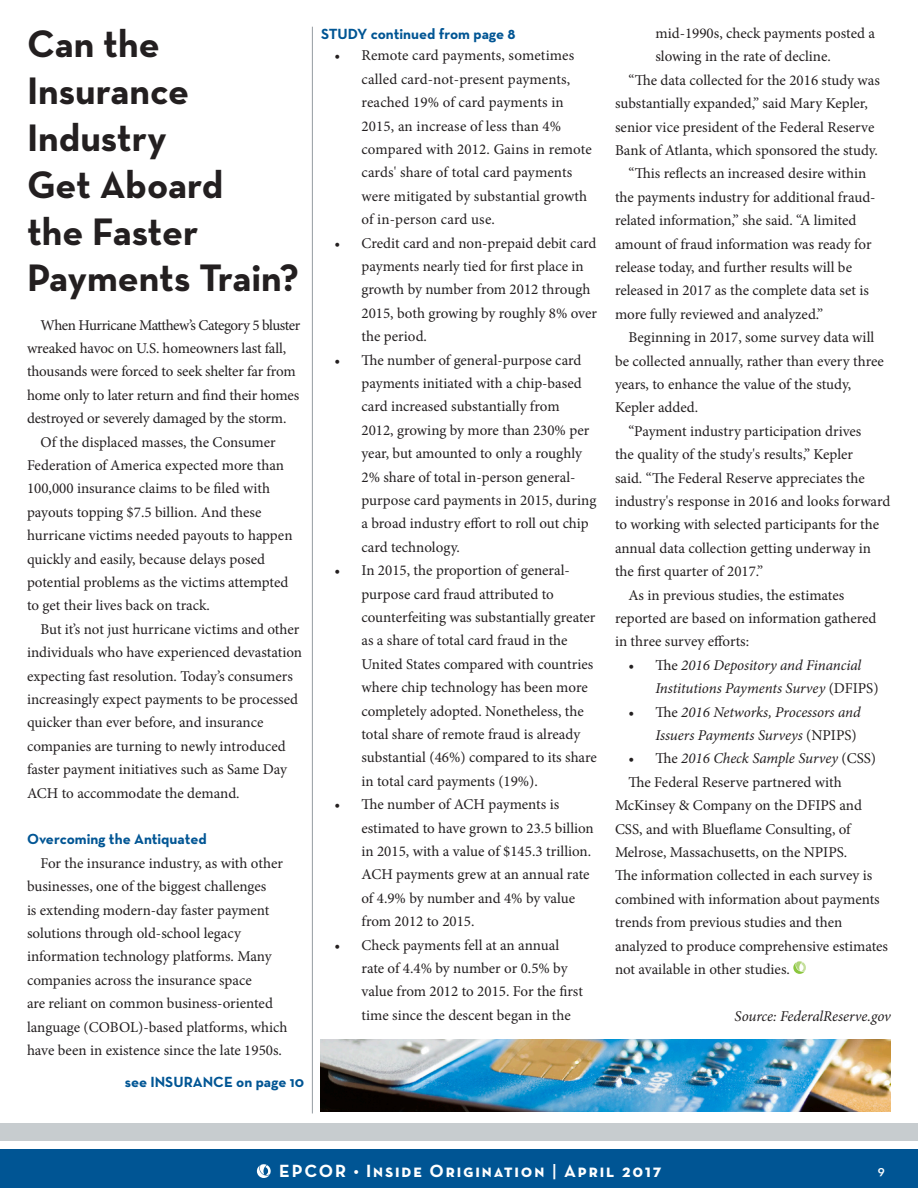
<style>
.page{position:relative;width:918px;height:1188px;background:#fff}
.page>*{position:absolute;margin:0;border:0;box-sizing:border-box;transform-origin:0 0}
.t1{font:700 39px/46.8px "Neutraface Text";color:#231f20}
.t2{font:700 18px "Neutraface Text";letter-spacing:.1em;color:#fff}
.body_copy{font:15px/23.4px "Minion Pro";color:#231f20}
.body_copy-2{font:italic 15px/23.4px "Minion Pro";letter-spacing:-.005em;color:#231f20}
.sub_head{font:700 15px "Neutraface Text";color:#005594}
.cont_from{font:700 15px "Neutraface Text";color:#005594}
.see_page_X{font:700 15px "Neutraface Text";color:#005594}
.t3{font:600 13.5px "Neutraface Text";color:#fff}
.s1{font-style:normal}
.s2{font-weight:600}
</style>
<div class="page">
<div style="left:0;top:1149px;width:918px;height:39px;background:#005594"></div>
<div style="left:0;top:1123px;width:918px;height:18px;background:#c7cccf"></div>
<svg style="left:257px;top:1164px;width:14px;height:14px"></svg>
<svg style="left:793px;top:961px;width:13px;height:13px"></svg>
<img style="left:321px;top:1040px;width:570px;height:72px">
<hr style="left:312px;top:27px;width:1px;height:1086px;background:#959ca1">
<p class="t1" style="left:27px;top:20px;width:274px">Can the<br>Insurance<br>Industry<br>Get Aboard<br>the Faster<br>Payments Train?</p>
<p class="body_copy" style="left:27px;top:313px;width:275px;text-indent:14px">When Hurricane Matthew’s Category 5 bluster wreaked havoc on U.S. homeowners last fall, thousands were forced to seek shelter far from home only to later return and find their homes destroyed or severely damaged by the storm.</p>
<p class="body_copy" style="left:27px;top:430px;width:267px;text-indent:14px">Of the displaced masses, the Consumer Federation of America expected more than 100,000 insurance claims to be filed with payouts topping $7.5 billion. And these hurricane victims needed payouts to happen quickly and easily, because delays posed potential problems as the victims attempted to get their lives back on track.</p>
<p class="body_copy" style="left:27px;top:617px;width:277px;text-indent:14px">But it’s not just hurricane victims and other individuals who have experienced devastation expecting fast resolution. Today’s consumers increasingly expect payments to be processed quicker than ever before, and insurance companies are turning to newly introduced faster payment initiatives such as Same Day ACH to accommodate the demand.</p>
<p class="sub_head" style="left:27px;top:830px;width:181px">Overcoming the Antiquated</p>
<p class="body_copy" style="left:27px;top:851px;width:262px;text-indent:14px">For the insurance industry, as with other businesses, one of the biggest challenges<br>is extending modern-day faster payment solutions through old-school legacy information technology platforms. Many companies across the insurance space<br>are reliant on common business-oriented language (COBOL)-based platforms, which have been in existence since the late 1950s.</p>
<p class="see_page_X" style="left:125px;top:1072px;width:181px">see INSURANCE on page 10</p>
<p class="cont_from" style="left:321px;top:24px;width:196px">STUDY continued from page 8</p>
<p class="body_copy" style="left:362px;top:44px;width:232px;text-indent:-27px">• Remote card payments, sometimes called card-not-present payments, reached 19% of card payments in 2015, an increase of less than 4% compared with 2012. Gains in remote cards' share of total card payments were mitigated by substantial growth of in-person card use.</p>
<p class="body_copy" style="left:362px;top:231px;width:237px;text-indent:-27px">• Credit card and non-prepaid debit card payments nearly tied for first place in growth by number from 2012 through<br>2015, both growing by roughly 8% over the period.</p>
<p class="body_copy" style="left:362px;top:348px;width:236px;text-indent:-27px">• The number of general-purpose card payments initiated with a chip-based card increased substantially from<br>2012, growing by more than 230% per year, but amounted to only a roughly 2% share of total in-person general&shy;purpose card payments in 2015, during a broad industry effort to roll out chip card technology.</p>
<p class="body_copy" style="left:362px;top:559px;width:237px;text-indent:-27px">• In 2015, the proportion of general&shy;purpose card fraud attributed to counterfeiting was substantially greater as a share of total card fraud in the United States compared with countries where chip technology has been more completely adopted. Nonetheless, the total share of remote fraud is already substantial (46%) compared to its share in total card payments (19%).</p>
<p class="body_copy" style="left:362px;top:793px;width:234px;text-indent:-27px">• The number of ACH payments is estimated to have grown to 23.5 billion in 2015, with a value of $145.3 trillion.<br>ACH payments grew at an annual rate of 4.9% by number and 4% by value from 2012 to 2015.</p>
<p class="body_copy" style="left:362px;top:933px;width:223px;text-indent:-27px">• Check payments fell at an annual rate of 4.4% by number or 0.5% by value from 2012 to 2015. For the first time since the descent began in the</p>
<p class="body_copy" style="left:656px;top:21px;width:221px">mid-1990s, check payments posted a slowing in the rate of decline.</p>
<p class="body_copy" style="left:615px;top:68px;width:266px;text-indent:14px">“The data collected for the 2016 study was substantially expanded,” said Mary Kepler, senior vice president of the Federal Reserve Bank of Atlanta, which sponsored the study.</p>
<p class="body_copy" style="left:615px;top:162px;width:262px;text-indent:14px">“This reflects an increased desire within the payments industry for additional fraud&shy;related information,” she said. “A limited amount of fraud information was ready for release today, and further results will be released in 2017 as the complete data set is more fully reviewed and analyzed.”</p>
<p class="body_copy" style="left:615px;top:326px;width:271px;text-indent:14px">Beginning in 2017, some survey data will be collected annually, rather than every three years, to enhance the value of the study, Kepler added.</p>
<p class="body_copy" style="left:615px;top:419px;width:277px;text-indent:14px">“Payment industry participation drives<br>the quality of the study's results,” Kepler<br>said. “The Federal Reserve appreciates the industry's response in 2016 and looks forward to working with selected participants for the annual data collection getting underway in the first quarter of 2017.”</p>
<p class="body_copy" style="left:615px;top:583px;width:263px;text-indent:14px">As in previous studies, the estimates reported are based on information gathered in three survey efforts:</p>
<p class="body_copy-2" style="left:656px;top:653px;width:225px;text-indent:-27px"><span class="s1">• The</span> 2016 Depository and Financial<br>Institutions Payments Survey <span class="s1">(DFIPS)</span></p>
<p class="body_copy-2" style="left:628px;top:700px;width:234px;text-align:right"><span class="s1">• The</span> 2016 Networks, Processors and<br>Issuers Payments Surveys <span class="s1">(NPIPS)</span></p>
<p class="body_copy-2" style="left:628px;top:747px;width:249px"><span class="s1">• The</span> 2016 Check Sample Survey <span class="s1">(CSS)</span></p>
<p class="body_copy" style="left:615px;top:770px;width:275px;text-indent:14px">The Federal Reserve partnered with McKinsey &amp; Company on the DFIPS and CSS, and with Blueflame Consulting, of Melrose, Massachusetts, on the NPIPS.<br>The information collected in each survey is combined with information about payments trends from previous studies and then analyzed to produce comprehensive estimates not available in other studies.</p>
<p class="body_copy-2" style="left:735px;top:1004px;width:158px">Source: FederalReserve.gov</p>
<p class="t2" style="left:279px;top:1159px;width:384px">EPCOR • Inside Origination <span class="s2">|</span> April 2017</p>
<p class="t3" style="left:878px;top:1161px;width:9px">9</p>
</div>
